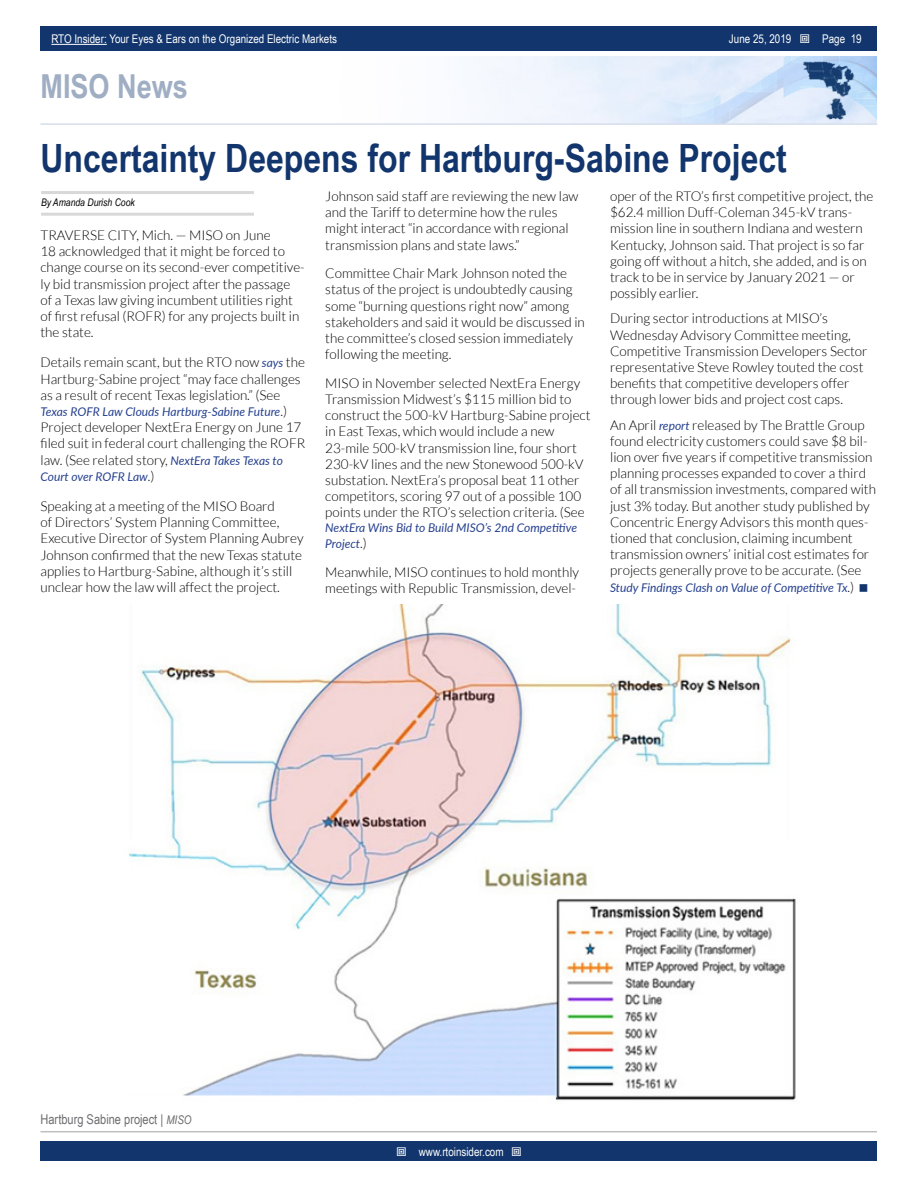
<style>
.page{position:relative;width:918px;height:1188px;background:#fff}
.page>*{position:absolute;margin:0;border:0;box-sizing:border-box;transform-origin:0 0}
.t1{font:700 39px "Arial Narrow";color:#11356c}
.t2{font:700 33px "Arial Narrow";color:#a0aec4}
.t3{font:300 13.5px/16.2px "Lato";color:#000}
.t4{font:13.5px "Arial Narrow";color:#6d6e71}
.t5{font:italic 12px/16.2px "Lato";color:#25408f}
.t6{font:12px "Arial Narrow";color:#fff}
.t7{font:italic 10.5px "Arial Narrow";color:#000}
.s1{font-style:inherit}
.s2{font-weight:400;font-style:italic;font-size:12px;color:#25408f}
.s3{font-weight:300;font-style:normal;font-size:13.5px;color:#000}
.s4{font-style:italic}
.s5{font-style:italic;font-size:12px}
</style>
<div class="page">
<div style="left:41px;top:1142px;width:836px;height:19px;background:#11356c"></div>
<div style="left:41px;top:27px;width:836px;height:24px;background:#11356c"></div>
<hr style="left:51px;top:44px;width:56px;height:1px;background:#fff">
<img style="left:485px;top:56px;width:392px;height:67px">
<hr style="left:40px;top:123px;width:837px;height:2px;background:#d6deec">
<hr style="left:41px;top:191px;width:213px;height:3px;background:#d8d8d8">
<hr style="left:41px;top:213px;width:213px;height:3px;background:#d8d8d8">
<img style="left:129px;top:605px;width:667px;height:496px">
<hr style="left:40px;top:1131px;width:837px;height:1px;background:#bfbfbf">
<p class="t6" style="left:51px;top:30px;width:287px">RTO Insider: Your Eyes &amp; Ears on the Organized Electric Markets</p>
<p class="t6" style="left:729px;top:30px;width:64px">June 25, <span class="s1">2019</span></p>
<p class="t6" style="left:822px;top:30px;width:41px">Page 19</p>
<h2 class="t2" style="left:40px;top:61px;width:149px">MISO News</h2>
<h1 class="t1" style="left:40px;top:129px;width:748px">Uncertainty Deepens for Hartburg-Sabine Project</h1>
<p class="t7" style="left:41px;top:195px;width:95px">By Amanda Durish Cook</p>
<p class="t3" style="left:610px;top:188px;width:265px">oper of the RTO’s first competitive project, the $62.4 million Duff-Coleman 345-kV trans&shy;mission line in southern Indiana and western Kentucky, Johnson said. That project is so far going off without a hitch, she added, and is on track to be in service by January 2021 — or possibly earlier.</p>
<p class="t3" style="left:610px;top:310px;width:259px">During sector introductions at MISO’s Wednesday Advisory Committee meeting, Competitive Transmission Developers Sector representative Steve Rowley touted the cost benefits that competitive developers offer through lower bids and project cost caps.</p>
<p class="t3" style="left:610px;top:417px;width:267px">An April <span class="s2">report</span> released by The Brattle Group found electricity customers could save $8 bil&shy;lion over five years if competitive transmission planning processes expanded to cover a third of all transmission investments, compared with just 3% today. But another study published by Concentric Energy Advisors this month ques&shy;tioned that conclusion, claiming incumbent transmission owners’ initial cost estimates for projects generally prove to be accurate. (See</p>
<p class="t5" style="left:610px;top:579px;width:246px">Study Findings Clash on Value of Competitive Tx<span class="s3">.)</span></p>
<p class="t3" style="left:325px;top:188px;width:255px">Johnson said staff are reviewing the new law and the Tariff to determine how the rules might interact “in accordance with regional transmission plans and state laws.”</p>
<p class="t3" style="left:325px;top:265px;width:261px">Committee Chair Mark Johnson noted the status of the project is undoubtedly causing some “burning questions right now” among stakeholders and said it would be discussed in the committee’s closed session immediately following the meeting.</p>
<p class="t3" style="left:325px;top:375px;width:267px">MISO in November selected NextEra Energy Transmission Midwest’s $115 million bid to construct the 500-kV Hartburg-Sabine project in East Texas, which would include a new 23-mile 500-kV transmission line, four short 230-kV lines and the new Stonewood 500-kV substation. NextEra’s proposal beat 11 other competitors, scoring 97 out of a possible 100 points under the RTO’s selection criteria. (See</p>
<p class="t5" style="left:325px;top:519px;width:253px">NextEra Wins Bid to Build MISO’s 2nd Competitive<br>Project<span class="s3">.)</span></p>
<p class="t3" style="left:325px;top:564px;width:255px">Meanwhile, MISO continues to hold monthly meetings with Republic Transmission, devel-</p>
<p class="t3" style="left:40px;top:227px;width:266px">TRAVERSE CITY, Mich. — MISO on June<br>18 acknowledged that it might be forced to change course on its second-ever competitive&shy;ly bid transmission project after the passage of a Texas law giving incumbent utilities right of first refusal (ROFR) for any projects built in the state.</p>
<p class="t3" style="left:40px;top:355px;width:266px">Details remain scant, but the RTO now <span class="s2">says</span> the<br>Hartburg-Sabine project “may face challenges as a result of recent Texas legislation.” (See</p>
<p class="t5" style="left:40px;top:403px;width:248px">Texas ROFR Law Clouds Hartburg-Sabine Future<span class="s3">.)</span></p>
<p class="t3" style="left:41px;top:419px;width:266px">Project developer NextEra Energy on June 17 filed suit in federal court challenging the ROFR law. (See related story, <span class="s2">NextEra Takes Texas to</span></p>
<p class="t5" style="left:40px;top:468px;width:116px">Court over ROFR Law<span class="s3">.)</span></p>
<p class="t3" style="left:40px;top:498px;width:265px">Speaking at a meeting of the MISO Board<br>of Directors’ System Planning Committee, Executive Director of System Planning Aubrey Johnson confirmed that the new Texas statute applies to Hartburg-Sabine, although it’s still unclear how the law will affect the project.</p>
<p class="t4" style="left:40px;top:1110px;width:153px">Hartburg Sabine project <span class="s4">|</span> <span class="s5">MISO</span></p>
<p class="t6" style="left:419px;top:1143px;width:86px">www.rtoinsider.com</p>
</div>
